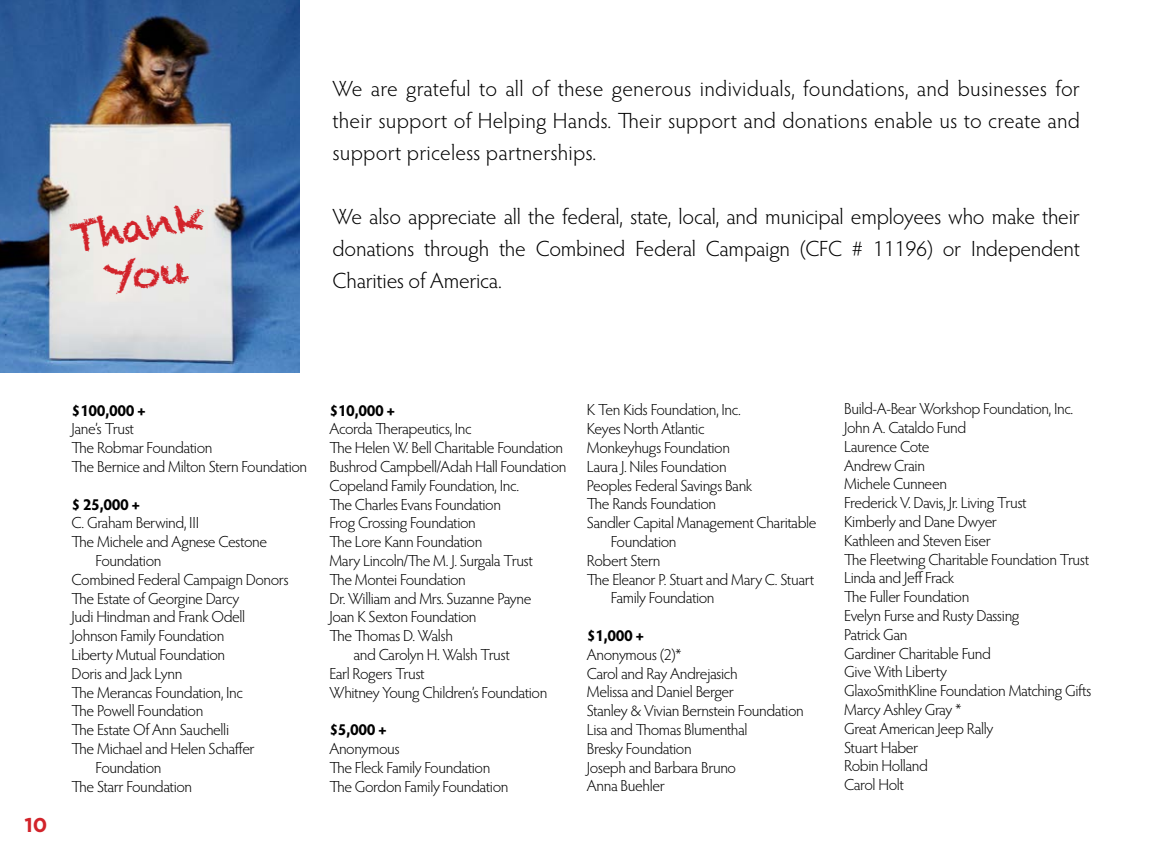
<style>
.page{position:relative;width:1152px;height:864px;background:#fff}
.page>*{position:absolute;margin:0;border:0;box-sizing:border-box;transform-origin:0 0}
.t1{font:40px/48px "Chalkduster";color:#d2232a;text-align:center}
.t2{font:300 22px/32px "Hypatia Sans Pro";letter-spacing:-.005em;color:#000;text-align:justify}
.t3{font:700 20px "Gotham";color:#d2232a}
.t4{font:300 16px/18.8px "Hypatia Sans Pro";letter-spacing:-.025em;color:#000}
.t5{font:700 16px "Hypatia Sans Pro";letter-spacing:-.025em;color:#000}
</style>
<div class="page">
<img style="left:0;top:0;width:300px;height:373px">
<h1 class="t1" style="left:67px;top:214px;width:137px;rotate:-10deg">Thank<br>You</h1>
<h2 class="t2" style="left:333px;top:72px;width:749px">We are grateful to all of these generous individuals, foundations, and businesses for their support of Helping Hands. Their support and donations enable us to create and support priceless partnerships.</h2>
<h2 class="t2" style="left:333px;top:200px;width:749px">We also appreciate all the federal, state, local, and municipal employees who make their donations through the Combined Federal Campaign (CFC # 11196) or Independent Charities of America.</h2>
<p class="t3" style="left:24px;top:813px;width:25px">10</p>
<p class="t5" style="left:72px;top:399px;width:76px">$100,000 +</p>
<p class="t4" style="left:72px;top:419px;width:237px">Jane’s Trust<br>The Robmar Foundation<br>The Bernice and Milton Stern Foundation</p>
<p class="t5" style="left:72px;top:493px;width:70px">$ 25,000 +</p>
<p class="t4" style="left:72px;top:513px;width:129px">C. Graham Berwind, III</p>
<p class="t4" style="left:72px;top:532px;width:197px">The Michele and Agnese Cestone</p>
<p class="t4" style="left:96px;top:551px;width:67px">Foundation</p>
<p class="t4" style="left:72px;top:570px;width:219px">Combined Federal Campaign Donors</p>
<p class="t4" style="left:72px;top:588px;width:169px">The Estate of Georgine Darcy</p>
<p class="t4" style="left:72px;top:607px;width:175px">Judi Hindman and Frank Odell</p>
<p class="t4" style="left:72px;top:626px;width:154px">Johnson Family Foundation</p>
<p class="t4" style="left:72px;top:645px;width:155px">Liberty Mutual Foundation</p>
<p class="t4" style="left:72px;top:664px;width:112px">Doris and Jack Lynn</p>
<p class="t4" style="left:72px;top:682px;width:173px">The Merancas Foundation, Inc</p>
<p class="t4" style="left:72px;top:701px;width:133px">The Powell Foundation</p>
<p class="t4" style="left:72px;top:720px;width:159px">The Estate Of Ann Sauchelli</p>
<p class="t4" style="left:72px;top:739px;width:185px">The Michael and Helen Schaffer</p>
<p class="t4" style="left:96px;top:758px;width:67px">Foundation</p>
<p class="t4" style="left:72px;top:776px;width:122px">The Starr Foundation</p>
<p class="t5" style="left:329px;top:399px;width:67px">$10,000 +</p>
<p class="t4" style="left:329px;top:419px;width:144px">Acorda Therapeutics, Inc</p>
<p class="t4" style="left:329px;top:438px;width:235px">The Helen W. Bell Charitable Foundation</p>
<p class="t4" style="left:329px;top:457px;width:239px">Bushrod Campbell/Adah Hall Foundation</p>
<p class="t4" style="left:329px;top:476px;width:191px">Copeland Family Foundation, Inc.</p>
<p class="t4" style="left:329px;top:494px;width:173px">The Charles Evans Foundation</p>
<p class="t4" style="left:329px;top:513px;width:148px">Frog Crossing Foundation</p>
<p class="t4" style="left:329px;top:532px;width:154px">The Lore Kann Foundation</p>
<p class="t4" style="left:329px;top:551px;width:205px">Mary Lincoln/The M. J. Surgala Trust</p>
<p class="t4" style="left:329px;top:570px;width:138px">The Montei Foundation</p>
<p class="t4" style="left:329px;top:588px;width:204px">Dr. William and Mrs. Suzanne Payne</p>
<p class="t4" style="left:329px;top:607px;width:149px">Joan K Sexton Foundation</p>
<p class="t4" style="left:329px;top:626px;width:125px">The Thomas D. Walsh</p>
<p class="t4" style="left:353px;top:645px;width:158px">and Carolyn H. Walsh Trust</p>
<p class="t4" style="left:329px;top:664px;width:97px">Earl Rogers Trust</p>
<p class="t4" style="left:329px;top:682px;width:219px">Whitney Young Children’s Foundation</p>
<p class="t5" style="left:329px;top:718px;width:59px">$5,000 +</p>
<p class="t4" style="left:329px;top:739px;width:181px">Anonymous<br>The Fleck Family Foundation<br>The Gordon Family Foundation</p>
<p class="t4" style="left:587px;top:400px;width:155px">K Ten Kids Foundation, Inc.</p>
<p class="t4" style="left:587px;top:419px;width:119px">Keyes North Atlantic</p>
<p class="t4" style="left:587px;top:438px;width:145px">Monkeyhugs Foundation</p>
<p class="t4" style="left:587px;top:457px;width:141px">Laura J. Niles Foundation</p>
<p class="t4" style="left:587px;top:475px;width:167px">Peoples Federal Savings Bank</p>
<p class="t4" style="left:587px;top:494px;width:131px">The Rands Foundation</p>
<p class="t4" style="left:587px;top:513px;width:231px">Sandler Capital Management Charitable</p>
<p class="t4" style="left:611px;top:532px;width:67px">Foundation</p>
<p class="t4" style="left:587px;top:551px;width:75px">Robert Stern</p>
<p class="t4" style="left:587px;top:569px;width:229px">The Eleanor P. Stuart and Mary C. Stuart</p>
<p class="t4" style="left:611px;top:588px;width:105px">Family Foundation</p>
<p class="t5" style="left:587px;top:624px;width:59px">$1,000 +</p>
<p class="t4" style="left:587px;top:645px;width:219px">Anonymous (2)*<br>Carol and Ray Andrejasich<br>Melissa and Daniel Berger<br>Stanley &amp; Vivian Bernstein Foundation<br>Lisa and Thomas Blumenthal<br>Bresky Foundation<br>Joseph and Barbara Bruno<br>Anna Buehler</p>
<p class="t4" style="left:844px;top:399px;width:249px">Build-A-Bear Workshop Foundation, Inc.<br>John A. Cataldo Fund<br>Laurence Cote<br>Andrew Crain<br>Michele Cunneen<br>Frederick V. Davis, Jr. Living Trust<br>Kimberly and Dane Dwyer<br>Kathleen and Steven Eiser<br>The Fleetwing Charitable Foundation Trust<br>Linda and Jeff Frack<br>The Fuller Foundation<br>Evelyn Furse and Rusty Dassing<br>Patrick Gan<br>Gardiner Charitable Fund<br>Give With Liberty<br>GlaxoSmithKline Foundation Matching Gifts<br>Marcy Ashley Gray *<br>Great American Jeep Rally<br>Stuart Haber<br>Robin Holland<br>Carol Holt</p>
</div>
